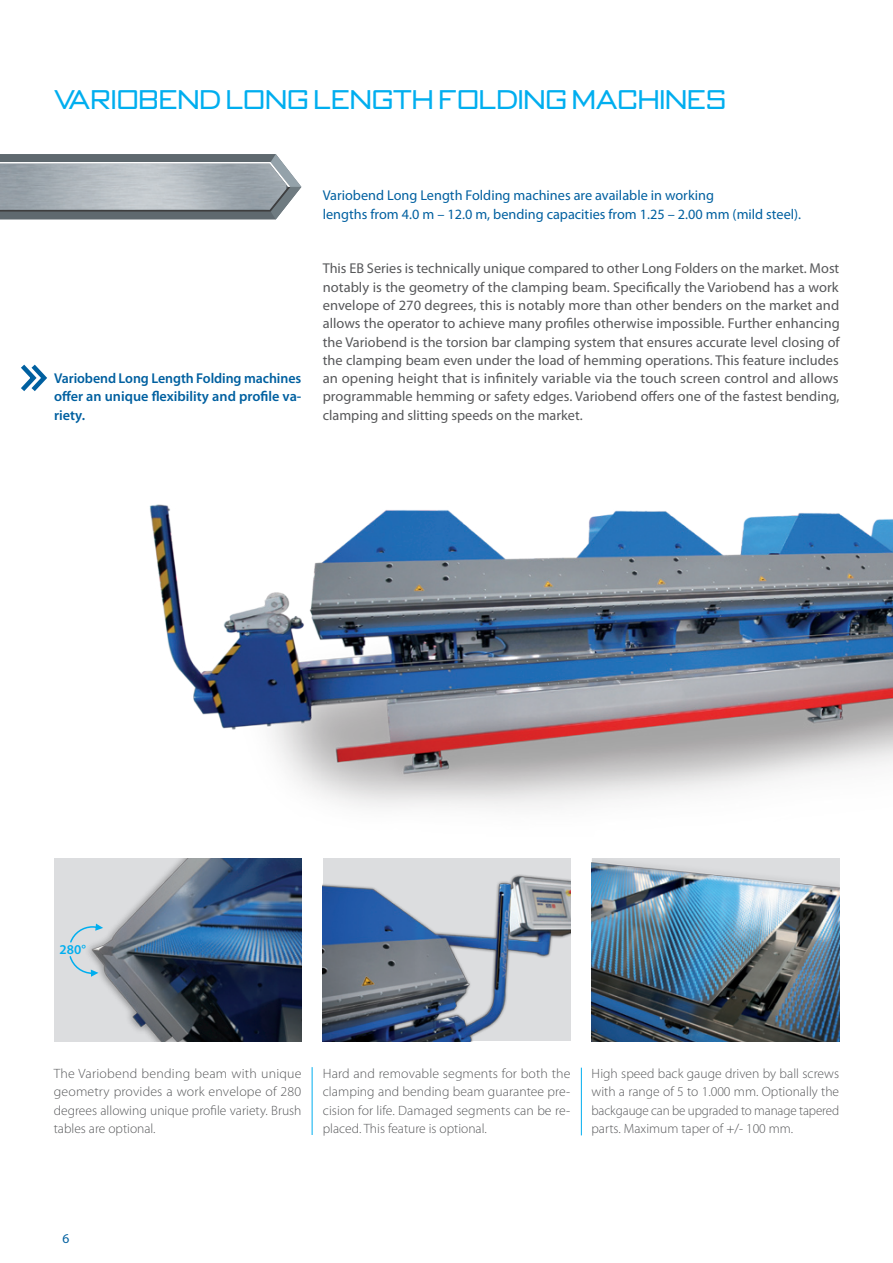
<style>
.page{position:relative;width:893px;height:1263px;background:#fff}
.page>*{position:absolute;margin:0;border:0;box-sizing:border-box;transform-origin:0 0}
.t1{font:300 24px "OPTI Bank Gothic";letter-spacing:.025em;color:#00aeef}
.t2{font:14.25px/18.3px "Myriad Pro";color:#57585a;text-align:justify}
.t3{font:14.25px/18.3px "Myriad Pro";color:#0060a0}
.t4{font:600 14.25px/18.3px "Myriad Pro";color:#0060a0;text-align:justify}
.t5{font:300 13.5px/18.3px "Myriad Pro";color:#57585a;text-align:justify}
.t6{font:600 13.5px "Myriad Pro";color:#00aeef}
.t7{font:13.5px "Myriad";color:#0060a0}
</style>
<div class="page">
<img style="left:149px;top:504px;width:744px;height:367px">
<img style="left:54px;top:858px;width:248px;height:183px">
<img style="left:323px;top:858px;width:247px;height:183px">
<hr style="left:581px;top:1068px;width:1px;height:67px;background:#00aeef">
<hr style="left:312px;top:1067px;width:1px;height:68px;background:#00aeef">
<svg style="left:21px;top:364px;width:26px;height:27px"></svg>
<svg style="left:69px;top:923px;width:34px;height:21px"></svg>
<svg style="left:68px;top:955px;width:30px;height:22px"></svg>
<svg style="left:0;top:154px;width:301px;height:65px"></svg>
<img style="left:0;top:164px;width:286px;height:46px">
<img style="left:592px;top:858px;width:247px;height:183px">
<h1 class="t1" style="left:54px;top:82px;width:673px">VARIOBEND LONG LENGTH FOLDING MACHINES</h1>
<p class="t4" style="left:54px;top:369px;width:249px">Variobend Long Length Folding machines offer an unique flexibility and profile va&shy;riety.</p>
<p class="t3" style="left:323px;top:186px;width:480px">Variobend Long Length Folding machines are available in working<br>lengths from 4.0 m – 12.0 m, bending capacities from 1.25 – 2.00 mm (mild steel).</p>
<p class="t2" style="left:323px;top:259px;width:518px">This EB Series is technically unique compared to other Long Folders on the market. Most notably is the geometry of the clamping beam. Specifically the Variobend has a work envelope of 270 degrees, this is notably more than other benders on the market and allows the operator to achieve many profiles otherwise impossible. Further enhancing the Variobend is the torsion bar clamping system that ensures accurate level closing of the clamping beam even under the load of hemming operations. This feature includes an opening height that is infinitely variable via the touch screen control and allows programmable hemming or safety edges. Variobend offers one of the fastest bending, clamping and slitting speeds on the market.</p>
<p class="t6" style="left:60px;top:941px;width:28px">280°</p>
<p class="t5" style="left:54px;top:1064px;width:249px">The Variobend bending beam with unique geometry provides a work envelope of 280 degrees allowing unique profile variety. Brush tables are optional.</p>
<p class="t5" style="left:323px;top:1064px;width:249px">Hard and removable segments for both the clamping and bending beam guarantee pre&shy;cision for life. Damaged segments can be re&shy;placed. This feature is optional.</p>
<p class="t5" style="left:591px;top:1064px;width:249px">High speed back gauge driven by ball screws with a range of 5 to 1.000 mm. Optionally the backgauge can be upgraded to manage tapered parts. Maximum taper of +/- 100 mm.</p>
<p class="t7" style="left:62px;top:1231px;width:8px">6</p>
</div>
